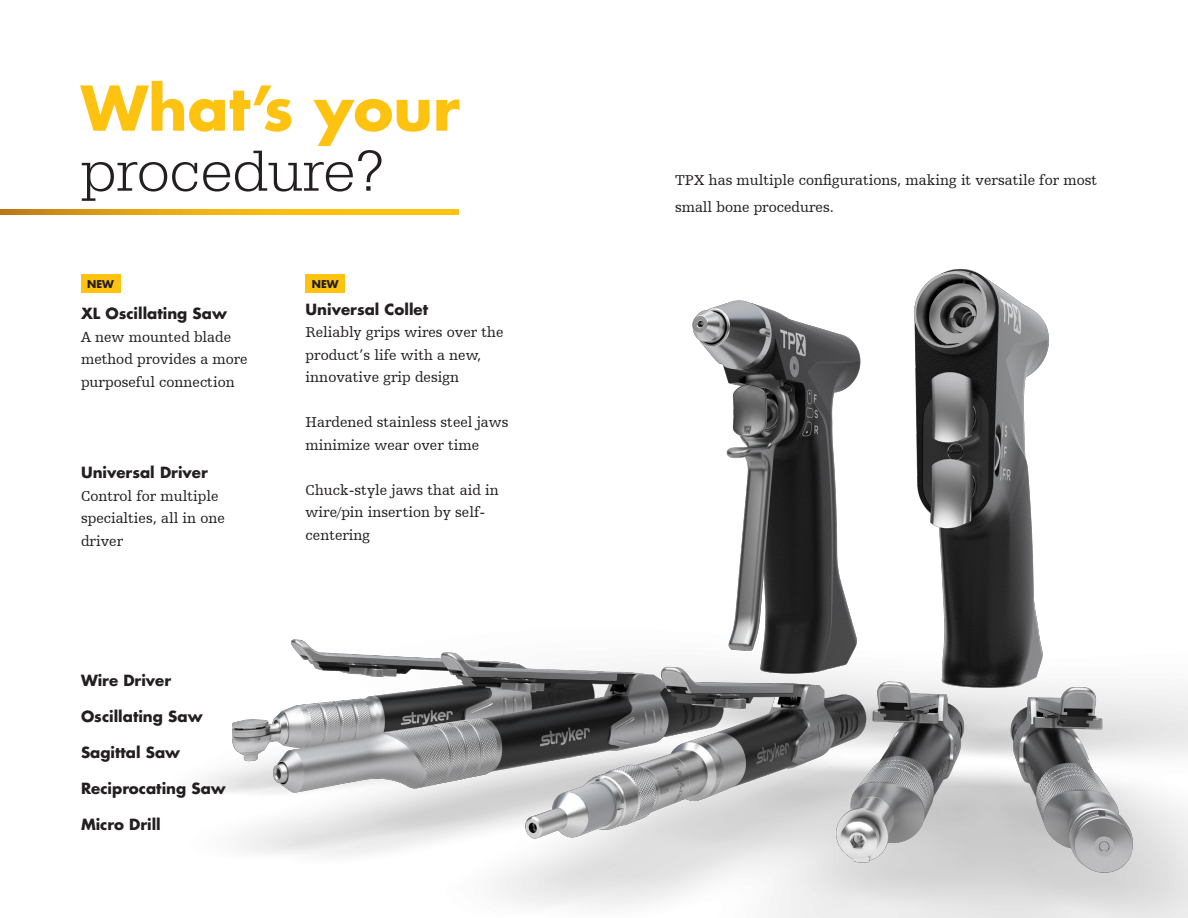
<style>
.page{position:relative;width:1188px;height:918px;background:#fff}
.page>*{position:absolute;margin:0;border:0;box-sizing:border-box;transform-origin:0 0}
.t1{font:700 60px/60px "Futura For Stryker";color:#fec210}
.t2{font:15px/22.5px "Humanist Slabserif 712 BT";color:#231f20}
.t3{font:700 15px "Futura For Stryker";color:#231f20}
.t4{font:700 10.5px "Futura For Stryker";color:#231f20}
.s1{font-family:"URW Egyptienne TOT";font-weight:300;color:#231f20}
</style>
<div class="page">
<img style="left:104px;top:214px;width:1084px;height:704px">
<svg style="left:0;top:210px;width:459px;height:4px;background:#ecad13"></svg>
<div style="left:81px;top:274px;width:39px;height:19px;background:#fec210"></div>
<div style="left:306px;top:274px;width:39px;height:19px;background:#fec210"></div>
<p class="t1" style="left:81px;top:77px;width:380px">What’s your <span class="s1">procedure?</span></p>
<p class="t4" style="left:87px;top:277px;width:28px">NEW</p>
<p class="t4" style="left:312px;top:277px;width:28px">NEW</p>
<p class="t3" style="left:81px;top:304px;width:148px">XL Oscillating Saw</p>
<p class="t2" style="left:81px;top:325px;width:168px">A new mounted blade method provides a more purposeful connection</p>
<p class="t3" style="left:81px;top:463px;width:128px">Universal Driver</p>
<p class="t2" style="left:81px;top:484px;width:145px">Control for multiple specialties, all in one driver</p>
<p class="t3" style="left:81px;top:671px;width:92px">Wire Driver</p>
<p class="t3" style="left:81px;top:707px;width:123px">Oscillating Saw</p>
<p class="t3" style="left:81px;top:743px;width:101px">Sagittal Saw</p>
<p class="t3" style="left:81px;top:779px;width:146px">Reciprocating Saw</p>
<p class="t3" style="left:81px;top:815px;width:81px">Micro Drill</p>
<p class="t3" style="left:306px;top:299px;width:124px">Universal Collet</p>
<p class="t2" style="left:306px;top:321px;width:199px">Reliably grips wires over the product’s life with a new, innovative grip design</p>
<p class="t2" style="left:306px;top:411px;width:204px">Hardened stainless steel jaws minimize wear over time</p>
<p class="t2" style="left:306px;top:478px;width:195px">Chuck-style jaws that aid in wire/pin insertion by self&shy;centering</p>
<p class="t2" style="left:675px;top:167px;width:424px;line-height:27px">TPX has multiple configurations, making it versatile for most small bone procedures.</p>
</div>
